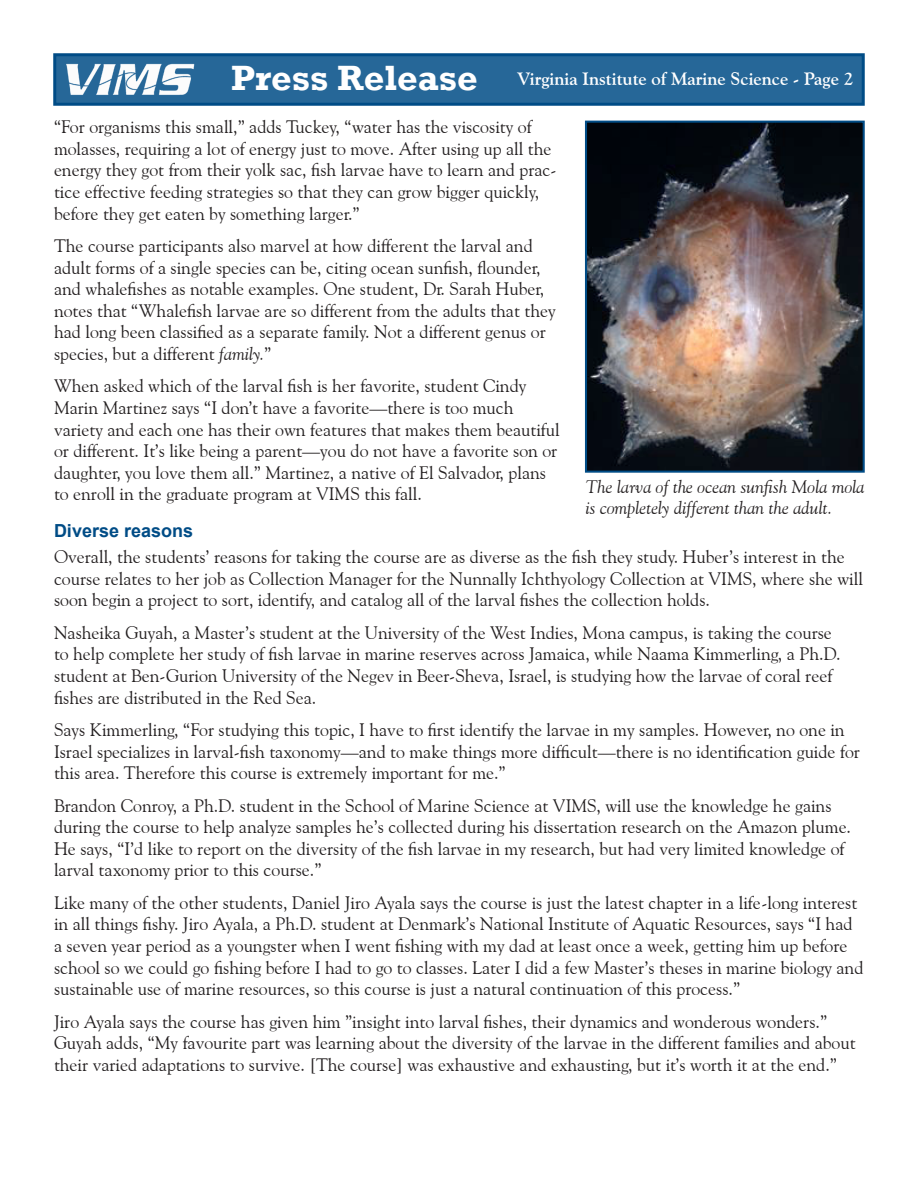
<style>
.page{position:relative;width:918px;height:1188px;background:#fff}
.page>*{position:absolute;margin:0;border:0;box-sizing:border-box;transform-origin:0 0}
.Press_Release_Headin{font:700 36px "Rockwell";color:#fff}
.Body_Text{font:18px/21.6px "Goudy Old Style BT";color:#231f20}
.Cutline{font:italic 18px/21.6px "Goudy Old Style BT";color:#231f20}
.Running_Head_-_pg{font:700 18px "Goudy Old Style BT";color:#fff}
.Subheading{font:700 18px "Arial";color:#004c86}
.s1{font-style:italic}
</style>
<div class="page">
<div style="left:53px;top:53px;width:812px;height:53px;background:#266798;border:3px solid #004c86"></div>
<img style="left:66px;top:64px;width:128px;height:31px">
<img style="left:588px;top:124px;width:274px;height:346px">
<div style="left:585px;top:121px;width:280px;height:352px;border:2px solid #004c86"></div>
<p class="Press_Release_Headin" style="left:231px;top:56px;width:248px">Press Release</p>
<p class="Running_Head_-_pg" style="left:517px;top:68px;width:338px">Virginia Institute of Marine Science - Page 2</p>
<p class="Body_Text" style="left:54px;top:116px;width:504px">“For organisms this small,” adds Tuckey, “water has the viscosity of molasses, requiring a lot of energy just to move. After using up all the energy they got from their yolk sac, fish larvae have to learn and prac&shy;tice effective feeding strategies so that they can grow bigger quickly, before they get eaten by something larger.”</p>
<p class="Body_Text" style="left:54px;top:235px;width:503px">The course participants also marvel at how different the larval and adult forms of a single species can be, citing ocean sunfish, flounder, and whalefishes as notable examples. One student, Dr. Sarah Huber, notes that “Whalefish larvae are so different from the adults that they had long been classified as a separate family. Not a different genus or species, but a different <span class="s1">family.</span>”</p>
<p class="Body_Text" style="left:54px;top:375px;width:507px">When asked which of the larval fish is her favorite, student Cindy Marin Martinez says “I don’t have a favorite—there is too much variety and each one has their own features that makes them beautiful or different. It’s like being a parent—you do not have a favorite son or daughter, you love them all.” Martinez, a native of El Salvador, plans to enroll in the graduate program at VIMS this fall.</p>
<p class="Subheading" style="left:54px;top:519px;width:141px">Diverse reasons</p>
<p class="Body_Text" style="left:54px;top:546px;width:810px">Overall, the students’ reasons for taking the course are as diverse as the fish they study. Huber’s interest in the course relates to her job as Collection Manager for the Nunnally Ichthyology Collection at VIMS, where she will soon begin a project to sort, identify, and catalog all of the larval fishes the collection holds.</p>
<p class="Body_Text" style="left:54px;top:622px;width:788px">Nasheika Guyah, a Master’s student at the University of the West Indies, Mona campus, is taking the course to help complete her study of fish larvae in marine reserves across Jamaica, while Naama Kimmerling, a Ph.D. student at Ben-Gurion University of the Negev in Beer-Sheva, Israel, is studying how the larvae of coral reef fishes are distributed in the Red Sea.</p>
<p class="Body_Text" style="left:54px;top:719px;width:807px">Says Kimmerling, “For studying this topic, I have to first identify the larvae in my samples. However, no one in<br>Israel specializes in larval-fish taxonomy—and to make things more difficult—there is no identification guide for this area. Therefore this course is extremely important for me.”</p>
<p class="Body_Text" style="left:54px;top:794px;width:799px">Brandon Conroy, a Ph.D. student in the School of Marine Science at VIMS, will use the knowledge he gains during the course to help analyze samples he’s collected during his dissertation research on the Amazon plume.<br>He says, “I’d like to report on the diversity of the fish larvae in my research, but had very limited knowledge of larval taxonomy prior to this course.”</p>
<p class="Body_Text" style="left:54px;top:892px;width:811px">Like many of the other students, Daniel Jiro Ayala says the course is just the latest chapter in a life-long interest in all things fishy. Jiro Ayala, a Ph.D. student at Denmark’s National Institute of Aquatic Resources, says “I had a seven year period as a youngster when I went fishing with my dad at least once a week, getting him up before school so we could go fishing before I had to go to classes. Later I did a few Master’s theses in marine biology and sustainable use of marine resources, so this course is just a natural continuation of this process.”</p>
<p class="Body_Text" style="left:54px;top:1010px;width:803px">Jiro Ayala says the course has given him ”insight into larval fishes, their dynamics and wonderous wonders.”<br>Guyah adds, “My favourite part was learning about the diversity of the larvae in the different families and about their varied adaptations to survive. [The course] was exhaustive and exhausting, but it’s worth it at the end.”</p>
<p class="Cutline" style="left:586px;top:475px;width:281px">The larva of the ocean sunfish Mola mola is completely different than the adult.</p>
</div>
